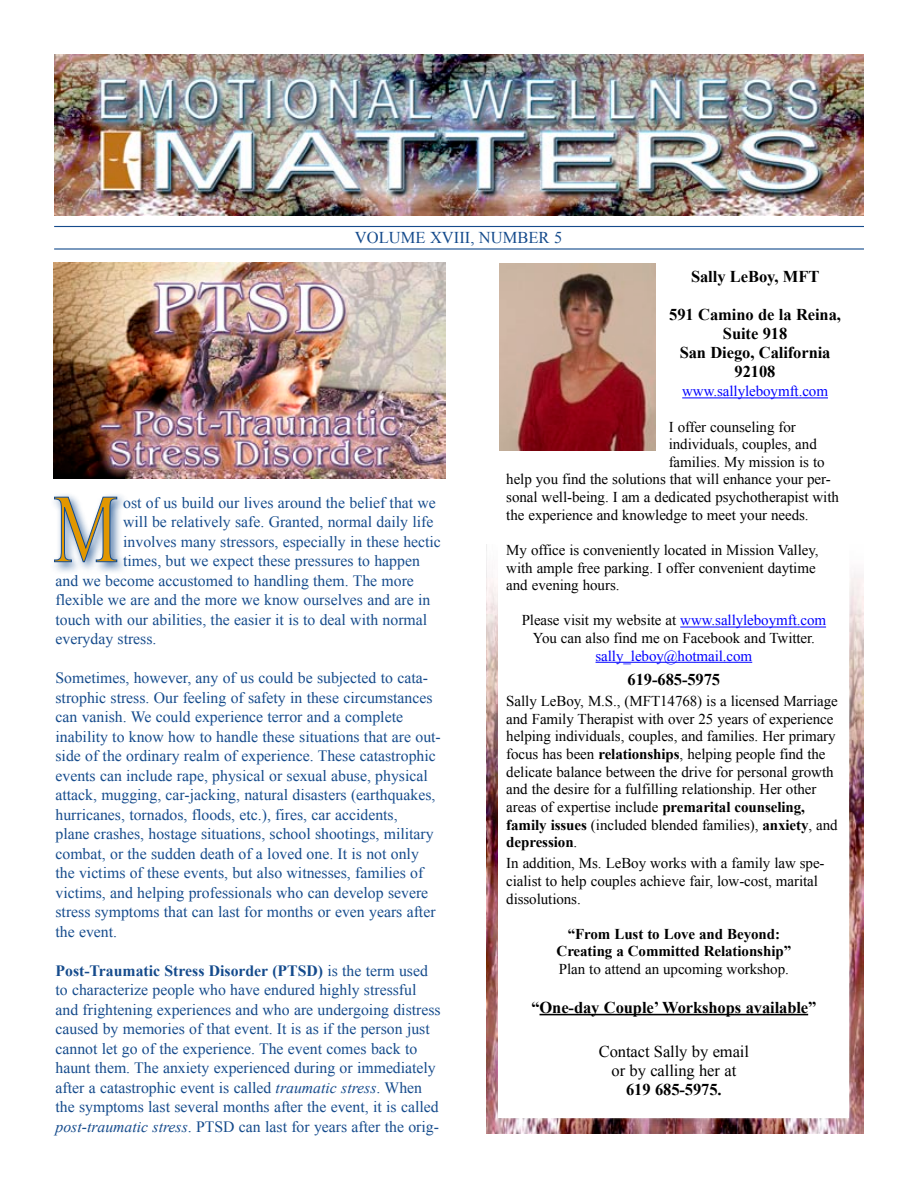
<style>
.page{position:relative;width:918px;height:1188px;background:#fff}
.page>*{position:absolute;margin:0;border:0;box-sizing:border-box;transform-origin:0 0}
.t1{font:700 16.5px/19px "Times New Roman";letter-spacing:-.005em;color:#000;text-align:center}
.t2{font:16.5px/19px "Times New Roman";letter-spacing:-.005em;color:#000;text-align:center}
.t3{font:16.5px "Times New Roman";color:#154b8c}
.t4{font:15.75px/19.5px "Times New Roman";color:#154b8c}
.t5{font:15px/17.7px "Times New Roman";letter-spacing:-.005em;color:#000}
.t6{font:700 15px/17.7px "Times New Roman";letter-spacing:-.005em;color:#000;text-align:center}
.t7{font:15px "Times New Roman";letter-spacing:-.005em;color:#00f}
.s1{font-weight:700}
.s2{font-style:italic}
.s3{color:#00f}
</style>
<div class="page">
<img style="left:54px;top:262px;width:392px;height:216px">
<img style="left:486px;top:544px;width:378px;height:589px">
<div style="left:50px;top:492px;width:78px;height:82px;background:#154b8c;opacity:.75"></div>
<svg style="left:54px;top:496px;width:64px;height:67px"></svg>
<div style="left:499px;top:263px;width:350px;height:855px;background:#fff"></div>
<hr style="left:682px;top:398px;width:146px;height:1px;background:#00f">
<hr style="left:680px;top:627px;width:146px;height:1px;background:#00f">
<hr style="left:596px;top:662px;width:156px;height:1px;background:#00f">
<hr style="left:540px;top:1014px;width:268px;height:1px;background:#000">
<img style="left:500px;top:264px;width:155px;height:186px">
<img style="left:54px;top:54px;width:810px;height:162px">
<hr style="left:54px;top:226px;width:810px;height:1px;background:#154b8c">
<hr style="left:54px;top:248px;width:810px;height:2px;background:#154b8c">
<p class="t3" style="left:355px;top:227px;width:209px">VOLUME XVIII, NUMBER 5</p>
<p class="t4" style="left:123px;top:492px;width:314px">ost of us build our lives around the belief that we</p>
<p class="t4" style="left:123px;top:512px;width:312px">will be relatively safe. Granted, normal daily life</p>
<p class="t4" style="left:123px;top:531px;width:319px">involves many stressors, especially in these hectic</p>
<p class="t4" style="left:123px;top:551px;width:298px">times, but we expect these pressures to happen</p>
<p class="t4" style="left:56px;top:570px;width:360px">and we become accustomed to handling them. The more</p>
<p class="t4" style="left:56px;top:590px;width:376px">flexible we are and the more we know ourselves and are in</p>
<p class="t4" style="left:56px;top:609px;width:373px">touch with our abilities, the easier it is to deal with normal</p>
<p class="t4" style="left:56px;top:629px;width:102px">everyday stress.</p>
<p class="t4" style="left:56px;top:668px;width:387px">Sometimes, however, any of us could be subjected to cata&shy;strophic stress. Our feeling of safety in these circumstances can vanish. We could experience terror and a complete inability to know how to handle these situations that are out&shy;side of the ordinary realm of experience. These catastrophic events can include rape, physical or sexual abuse, physical attack, mugging, car-jacking, natural disasters (earthquakes, hurricanes, tornados, floods, etc.), fires, car accidents,<br>plane crashes, hostage situations, school shootings, military combat, or the sudden death of a loved one. It is not only the victims of these events, but also witnesses, families of victims, and helping professionals who can develop severe stress symptoms that can last for months or even years after the event.</p>
<p class="t4" style="left:56px;top:960px;width:387px"><span class="s1">Post-Traumatic Stress Disorder (PTSD)</span> is the term used to characterize people who have endured highly stressful and frightening experiences and who are undergoing distress caused by memories of that event. It is as if the person just cannot let go of the experience. The event comes back to haunt them. The anxiety experienced during or immediately after a catastrophic event is called <span class="s2">traumatic stress</span>. When the symptoms last several months after the event, it is called <span class="s2">post-traumatic stress</span>. PTSD can last for years after the orig-</p>
<p class="t1" style="left:691px;top:266px;width:130px">Sally LeBoy, MFT</p>
<p class="t1" style="left:669px;top:305px;width:173px">591 Camino de la Reina,<br>Suite 918<br>San Diego, California<br>92108</p>
<p class="t7" style="left:682px;top:381px;width:147px">www.sallyleboymft.com</p>
<p class="t5" style="left:669px;top:417px;width:129px">I offer counseling for</p>
<p class="t5" style="left:669px;top:435px;width:150px">individuals, couples, and</p>
<p class="t5" style="left:669px;top:453px;width:157px">families. My mission is to</p>
<p class="t5" style="left:506px;top:470px;width:326px">help you find the solutions that will enhance your per-</p>
<p class="t5" style="left:506px;top:488px;width:334px">sonal well-being. I am a dedicated psychotherapist with</p>
<p class="t5" style="left:506px;top:506px;width:304px">the experience and knowledge to meet your needs.</p>
<p class="t5" style="left:506px;top:541px;width:314px">My office is conveniently located in Mission Valley, with ample free parking. I offer convenient daytime and evening hours.</p>
<p class="t5" style="left:522px;top:611px;width:306px;text-align:center">Please visit my website at <span class="s3">www.sallyleboymft.com<br></span>You can also find me on Facebook and Twitter.</p>
<p class="t7" style="left:596px;top:646px;width:158px">sally_leboy@hotmail.com</p>
<p class="t1" style="left:628px;top:670px;width:94px">619-685-5975</p>
<p class="t5" style="left:506px;top:692px;width:333px">Sally LeBoy, M.S., (MFT14768) is a licensed Marriage and Family Therapist with over 25 years of experience helping individuals, couples, and families. Her primary focus has been <span class="s1">relationships</span>, helping people find the delicate balance between the drive for personal growth and the desire for a fulfilling relationship. Her other areas of expertise include <span class="s1">premarital counseling, family issues</span> (included blended families), <span class="s1">anxiety</span>, and <span class="s1">depression</span>.</p>
<p class="t5" style="left:506px;top:854px;width:320px">In addition, Ms. LeBoy works with a family law spe&shy;cialist to help couples achieve fair, low-cost, marital dissolutions.</p>
<p class="t6" style="left:557px;top:925px;width:236px">“From Lust to Love and Beyond:<br>Creating a Committed Relationship”</p>
<p class="t5" style="left:559px;top:960px;width:232px">Plan to attend an upcoming workshop.</p>
<p class="t1" style="left:531px;top:997px;width:287px">“One-day Couple’ Workshops available”</p>
<p class="t2" style="left:599px;top:1041px;width:152px">Contact Sally by email or by calling her at</p>
<p class="t1" style="left:626px;top:1079px;width:97px">619 685-5975.</p>
</div>
